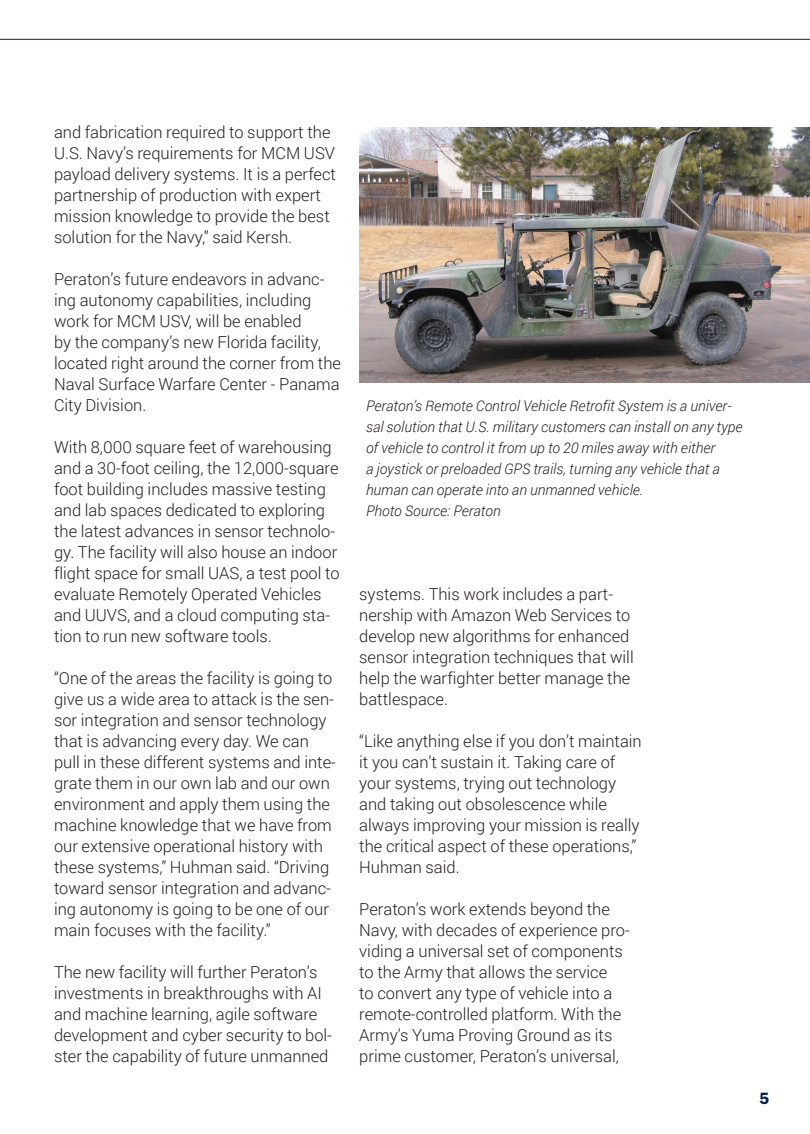
<style>
.page{position:relative;width:810px;height:1134px;background:#fff}
.page>*{position:absolute;margin:0;border:0;box-sizing:border-box;transform-origin:0 0}
.t1{font:300 16.5px/21px "Roboto";color:#231f20}
.t2{font:600 16.5px "ITC Franklin Gothic Std";color:#0a204e}
.t3{font:italic 300 14.7px/21px "Roboto";color:#231f20}
</style>
<div class="page">
<hr style="left:0;top:39px;width:810px;height:1px;background:#0a204e">
<img style="left:359px;top:128px;width:451px;height:255px">
<p class="t1" style="left:54px;top:121px;width:284px">and fabrication required to support the U.S. Navy’s requirements for MCM USV payload delivery systems. It is a perfect partnership of production with expert mission knowledge to provide the best solution for the Navy,” said Kersh.</p>
<p class="t1" style="left:54px;top:268px;width:289px">Peraton’s future endeavors in advanc&shy;ing autonomy capabilities, including work for MCM USV, will be enabled<br>by the company’s new Florida facility, located right around the corner from the Naval Surface Warfare Center - Panama City Division.</p>
<p class="t1" style="left:54px;top:436px;width:287px">With 8,000 square feet of warehousing and a 30-foot ceiling, the 12,000-square foot building includes massive testing and lab spaces dedicated to exploring the latest advances in sensor technolo&shy;gy. The facility will also house an indoor flight space for small UAS, a test pool to evaluate Remotely Operated Vehicles and UUVS, and a cloud computing sta&shy;tion to run new software tools.</p>
<p class="t1" style="left:54px;top:667px;width:283px">“One of the areas the facility is going to give us a wide area to attack is the sen&shy;sor integration and sensor technology that is advancing every day. We can pull in these different systems and inte&shy;grate them in our own lab and our own environment and apply them using the machine knowledge that we have from our extensive operational history with these systems,” Huhman said. “Driving toward sensor integration and advanc&shy;ing autonomy is going to be one of our main focuses with the facility.”</p>
<p class="t1" style="left:54px;top:961px;width:280px">The new facility will further Peraton’s investments in breakthroughs with AI and machine learning, agile software development and cyber security to bol&shy;ster the capability of future unmanned</p>
<p class="t3" style="left:366px;top:395px;width:378px">Peraton’s Remote Control Vehicle Retrofit System is a univer&shy;sal solution that U.S. military customers can install on any type of vehicle to control it from up to 20 miles away with either<br>a joystick or preloaded GPS trails, turning any vehicle that a human can operate into an unmanned vehicle.<br>Photo Source: Peraton</p>
<p class="t1" style="left:359px;top:583px;width:276px">systems. This work includes a part&shy;nership with Amazon Web Services to develop new algorithms for enhanced sensor integration techniques that will help the warfighter better manage the battlespace.</p>
<p class="t1" style="left:359px;top:730px;width:284px">“Like anything else if you don’t maintain it you can’t sustain it. Taking care of your systems, trying out technology and taking out obsolescence while always improving your mission is really the critical aspect of these operations,” Huhman said.</p>
<p class="t1" style="left:359px;top:898px;width:272px">Peraton’s work extends beyond the Navy, with decades of experience pro&shy;viding a universal set of components to the Army that allows the service<br>to convert any type of vehicle into a remote-controlled platform. With the Army’s Yuma Proving Ground as its prime customer, Peraton’s universal,</p>
<p class="t2" style="left:759px;top:1089px;width:11px">5</p>
</div>
